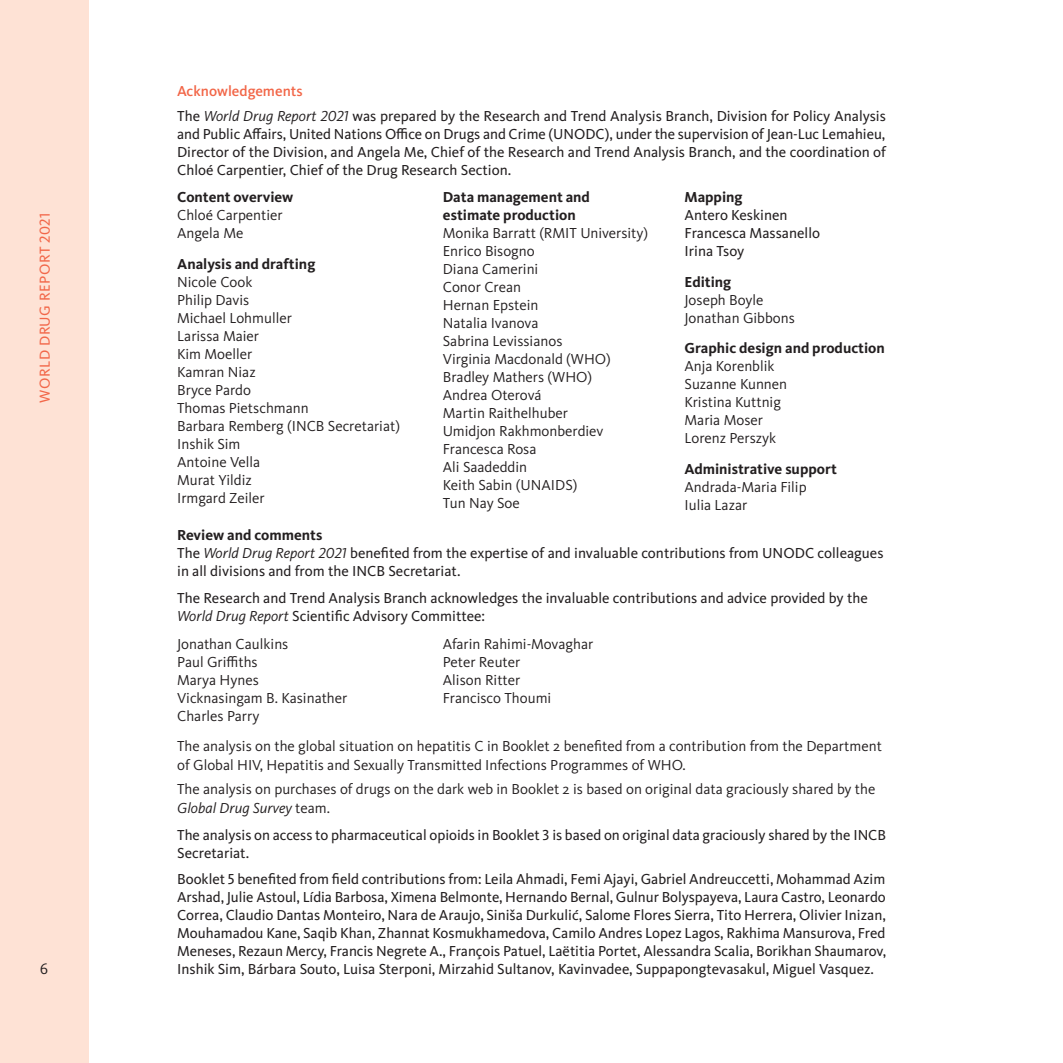
<style>
.page{position:relative;width:1063px;height:1063px;background:#fff}
.page>*{position:absolute;margin:0;border:0;box-sizing:border-box;transform-origin:0 0}
.t1{font:15.75px "Kievit Pro";color:#231f20}
.t2{font:15px/18px "Kievit Pro";color:#231f20}
.t3{font:15px/18px "Kievit Pro";color:#231f20}
.t4{font:700 15px/18px "Kievit Pro";color:#231f20}
.t5{font:15px "Kievit Pro";letter-spacing:.03em;color:#f26648}
.s1{font-weight:500;color:#f26648}
.s2{font-style:italic}
.s3{font-weight:700}
</style>
<div class="page">
<div style="left:0;top:0;width:89px;height:1063px;background:#fee2d5"></div>
<p class="t5" style="left:36px;top:403px;width:192px;rotate:-90deg">WORLD DRUG REPORT 2021</p>
<p class="t2" style="left:177px;top:79px;width:710px;line-height:24.3px"><span class="s1">Acknowledgements<br></span>The <span class="s2">World Drug Report 2021</span> was prepared by the Research and Trend Analysis Branch, Division for Policy Analysis</p>
<p class="t2" style="left:177px;top:124px;width:710px;text-align:justify">and Public Affairs, United Nations Office on Drugs and Crime (UNODC), under the supervision of Jean-Luc Lemahieu, Director of the Division, and Angela Me, Chief of the Research and Trend Analysis Branch, and the coordination of Chloé Carpentier, Chief of the Drug Research Section.</p>
<p class="t4" style="left:177px;top:188px;width:118px">Content overview</p>
<p class="t3" style="left:177px;top:206px;width:107px">Chloé Carpentier<br>Angela Me</p>
<p class="t4" style="left:177px;top:255px;width:140px">Analysis and drafting</p>
<p class="t3" style="left:177px;top:273px;width:224px">Nicole Cook<br>Philip Davis<br>Michael Lohmuller<br>Larissa Maier<br>Kim Moeller<br>Kamran Niaz<br>Bryce Pardo<br>Thomas Pietschmann<br>Barbara Remberg (INCB Secretariat)<br>Inshik Sim<br>Antoine Vella<br>Murat Yildiz<br>Irmgard Zeiler</p>
<p class="t4" style="left:443px;top:188px;width:149px">Data management and estimate production</p>
<p class="t3" style="left:443px;top:224px;width:207px">Monika Barratt (RMIT University)<br>Enrico Bisogno<br>Diana Camerini<br>Conor Crean<br>Hernan Epstein<br>Natalia Ivanova<br>Sabrina Levissianos<br>Virginia Macdonald (WHO)<br>Bradley Mathers (WHO)<br>Andrea Oterová<br>Martin Raithelhuber<br>Umidjon Rakhmonberdiev<br>Francesca Rosa<br>Ali Saadeddin<br>Keith Sabin (UNAIDS)<br>Tun Nay Soe</p>
<p class="t4" style="left:685px;top:188px;width:60px">Mapping</p>
<p class="t2" style="left:685px;top:206px;width:137px">Antero Keskinen<br>Francesca Massanello<br>Irina Tsoy</p>
<p class="t4" style="left:685px;top:273px;width:48px">Editing</p>
<p class="t3" style="left:685px;top:291px;width:112px">Joseph Boyle<br>Jonathan Gibbons</p>
<p class="t4" style="left:685px;top:339px;width:202px">Graphic design and production</p>
<p class="t3" style="left:685px;top:357px;width:104px">Anja Korenblik<br>Suzanne Kunnen<br>Kristina Kuttnig<br>Maria Moser<br>Lorenz Perszyk</p>
<p class="t4" style="left:685px;top:460px;width:154px">Administrative support</p>
<p class="t3" style="left:685px;top:478px;width:124px">Andrada-Maria Filip<br>Iulia Lazar</p>
<p class="t2" style="left:177px;top:526px;width:708px"><span class="s3">Review and comments<br></span>The <span class="s2">World Drug Report 2021</span> benefited from the expertise of and invaluable contributions from UNODC colleagues in all divisions and from the INCB Secretariat.</p>
<p class="t2" style="left:177px;top:589px;width:692px">The Research and Trend Analysis Branch acknowledges the invaluable contributions and advice provided by the<br><span class="s2">World Drug Report</span> Scientific Advisory Committee:</p>
<p class="t3" style="left:177px;top:635px;width:172px">Jonathan Caulkins<br>Paul Griffiths<br>Marya Hynes<br>Vicknasingam B. Kasinather<br>Charles Parry</p>
<p class="t3" style="left:443px;top:635px;width:152px">Afarin Rahimi-Movaghar<br>Peter Reuter<br>Alison Ritter<br>Francisco Thoumi</p>
<p class="t3" style="left:177px;top:736px;width:706px;line-height:19.5px">The analysis on the global situation on hepatitis C in Booklet 2 benefited from a contribution from the Department of Global HIV, Hepatitis and Sexually Transmitted Infections Programmes of WHO.</p>
<p class="t3" style="left:177px;top:779px;width:700px;line-height:19.5px">The analysis on purchases of drugs on the dark web in Booklet 2 is based on original data graciously shared by the<br><span class="s2">Global Drug Survey</span> team.</p>
<p class="t2" style="left:177px;top:826px;width:710px">The analysis on access to pharmaceutical opioids in Booklet 3 is based on original data graciously shared by the INCB<br>Secretariat.</p>
<p class="t2" style="left:177px;top:870px;width:711px;text-align:justify">Booklet 5 benefited from field contributions from: Leila Ahmadi, Femi Ajayi, Gabriel Andreuccetti, Mohammad Azim Arshad, Julie Astoul, Lídia Barbosa, Ximena Belmonte, Hernando Bernal, Gulnur Bolyspayeva, Laura Castro, Leonardo Correa, Claudio Dantas Monteiro, Nara de Araujo, Siniša Durkulić, Salome Flores Sierra, Tito Herrera, Olivier Inizan, Mouhamadou Kane, Saqib Khan, Zhannat Kosmukhamedova, Camilo Andres Lopez Lagos, Rakhima Mansurova, Fred Meneses, Rezaun Mercy, Francis Negrete A., François Patuel, Laëtitia Portet, Alessandra Scalia, Borikhan Shaumarov,</p>
<p class="t1" style="left:40px;top:959px;width:10px">6</p>
<p class="t2" style="left:177px;top:960px;width:698px">Inshik Sim, Bárbara Souto, Luisa Sterponi, Mirzahid Sultanov, Kavinvadee, Suppapongtevasakul, Miguel Vasquez.</p>
</div>
